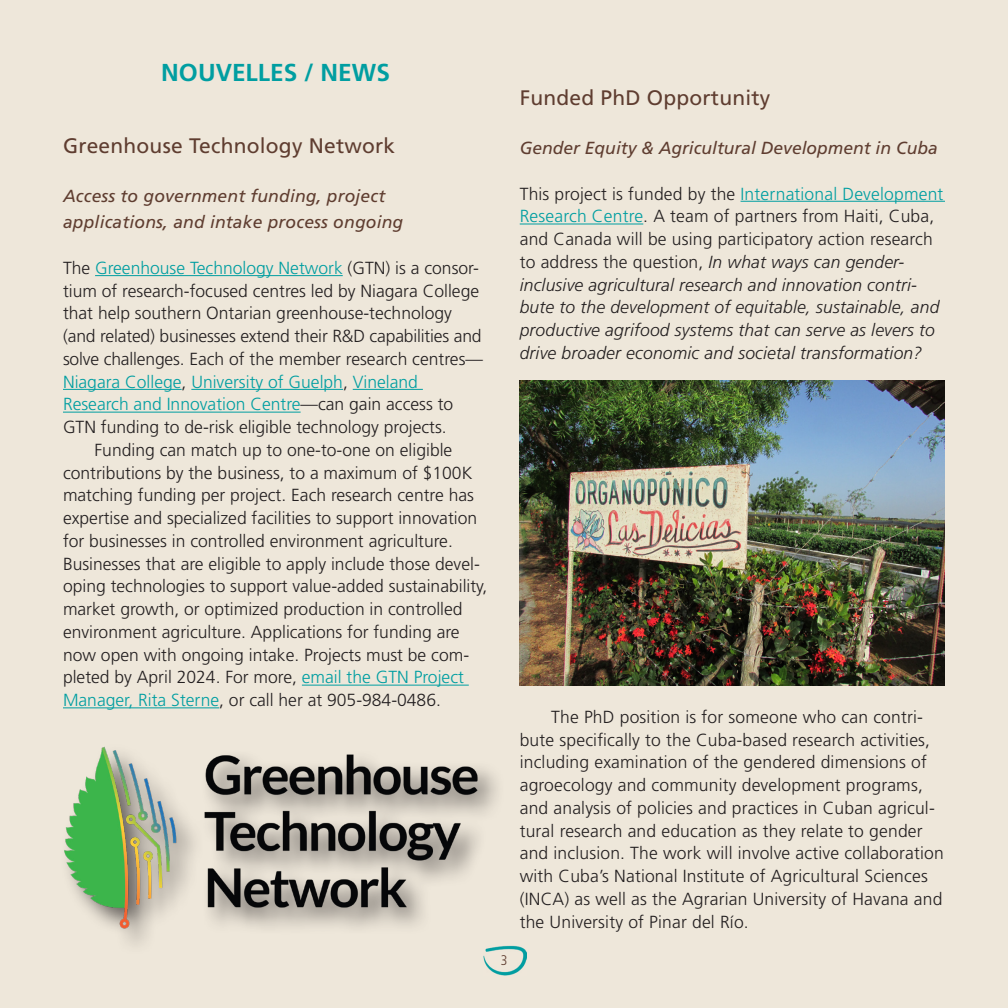
<style>
.page{position:relative;width:1008px;height:1008px;background:#eee7da}
.page>*{position:absolute;margin:0;border:0;box-sizing:border-box;transform-origin:0 0}
.Paragraph_Style_1{font:700 24.5px "Frutiger LT Std";color:#009ea1}
.Paragraph_Style_1-2{font:21px "Frutiger LT Std";letter-spacing:.01em;color:#5f3d30}
.Paragraph_Style_1-3{font:300 17.5px/22.8px "Frutiger LT Std";color:#231f20}
.Paragraph_Style_1-4{font:italic 300 17.5px/22.8px "Frutiger LT Std";letter-spacing:.01em;color:#231f20}
.Paragraph_Style_1-5{font:italic 17.5px/26.2px "Frutiger LT Std";letter-spacing:.01em;color:#5f3d30}
.t1{font:300 condensed 14px "Frutiger LT Std";color:#5f3d30}
.s1{color:#009ea1}
.s2{font-style:normal}
.s3{font-style:normal;color:#009ea1}
</style>
<div class="page">
<img style="left:484px;top:946px;width:42px;height:30px">
<hr style="left:95px;top:275px;width:248px;height:1px;background:#009ea1">
<hr style="left:63px;top:389px;width:119px;height:1px;background:#009ea1">
<hr style="left:191px;top:389px;width:152px;height:1px;background:#009ea1">
<hr style="left:353px;top:389px;width:70px;height:1px;background:#009ea1">
<hr style="left:63px;top:412px;width:238px;height:1px;background:#009ea1">
<hr style="left:302px;top:685px;width:167px;height:1px;background:#009ea1">
<hr style="left:63px;top:707px;width:156px;height:1px;background:#009ea1">
<hr style="left:741px;top:201px;width:204px;height:1px;background:#009ea1">
<hr style="left:520px;top:224px;width:123px;height:1px;background:#009ea1">
<div style="left:60px;top:743px;width:446px;height:213px;background:#eee7da"></div>
<img style="left:64px;top:746px;width:419px;height:191px">
<img style="left:520px;top:381px;width:425px;height:305px">
<p class="Paragraph_Style_1" style="left:161px;top:58px;width:230px">NOUVELLES / NEWS</p>
<p class="Paragraph_Style_1-2" style="left:63px;top:133px;width:334px">Greenhouse Technology Network</p>
<p class="Paragraph_Style_1-5" style="left:63px;top:183px;width:342px">Access to government funding, project applications, and intake process ongoing</p>
<p class="Paragraph_Style_1-3" style="left:63px;top:257px;width:421px">The <span class="s1">Greenhouse Technology Network</span> (GTN) is a consor&shy;tium of research-focused centres led by Niagara College that help southern Ontarian greenhouse-technology (and related) businesses extend their R&amp;D capabilities and solve challenges. Each of the member research centres— <span class="s1">Niagara College</span>, <span class="s1">University of Guelph</span>, <span class="s1">Vineland Research and Innovation Centre</span>—can gain access to GTN funding to de-risk eligible technology projects.</p>
<p class="Paragraph_Style_1-3" style="left:63px;top:439px;width:426px;text-indent:32px">Funding can match up to one-to-one on eligible contributions by the business, to a maximum of $100K matching funding per project. Each research centre has expertise and specialized facilities to support innovation for businesses in controlled environment agriculture.<br>Businesses that are eligible to apply include those devel&shy;oping technologies to support value-added sustainability, market growth, or optimized production in controlled environment agriculture. Applications for funding are now open with ongoing intake. Projects must be com&shy;pleted by April 2024. For more, <span class="s1">email the GTN Project Manager, Rita Sterne</span>, or call her at 905-984-0486.</p>
<p class="Paragraph_Style_1-2" style="left:520px;top:85px;width:252px">Funded PhD Opportunity</p>
<p class="Paragraph_Style_1-5" style="left:520px;top:135px;width:420px">Gender Equity &amp; Agricultural Development in Cuba</p>
<p class="Paragraph_Style_1-4" style="left:520px;top:182px;width:425px"><span class="s2">This project is funded by the</span> <span class="s3">International Development Research Centre</span><span class="s2">. A team of partners from Haiti, Cuba, and Canada will be using participatory action research to address the question,</span> In what ways can gender&shy;inclusive agricultural research and innovation contri&shy;bute to the development of equitable, sustainable, and productive agrifood systems that can serve as levers to drive broader economic and societal transformation?</p>
<p class="t1" style="left:501px;top:952px;width:8px">3</p>
<p class="Paragraph_Style_1-3" style="left:520px;top:706px;width:426px;text-indent:32px">The PhD position is for someone who can contri&shy;bute specifically to the Cuba-based research activities, including examination of the gendered dimensions of agroecology and community development programs, and analysis of policies and practices in Cuban agricul&shy;tural research and education as they relate to gender and inclusion. The work will involve active collaboration with Cuba’s National Institute of Agricultural Sciences (INCA) as well as the Agrarian University of Havana and the University of Pinar del Río.</p>
</div>
